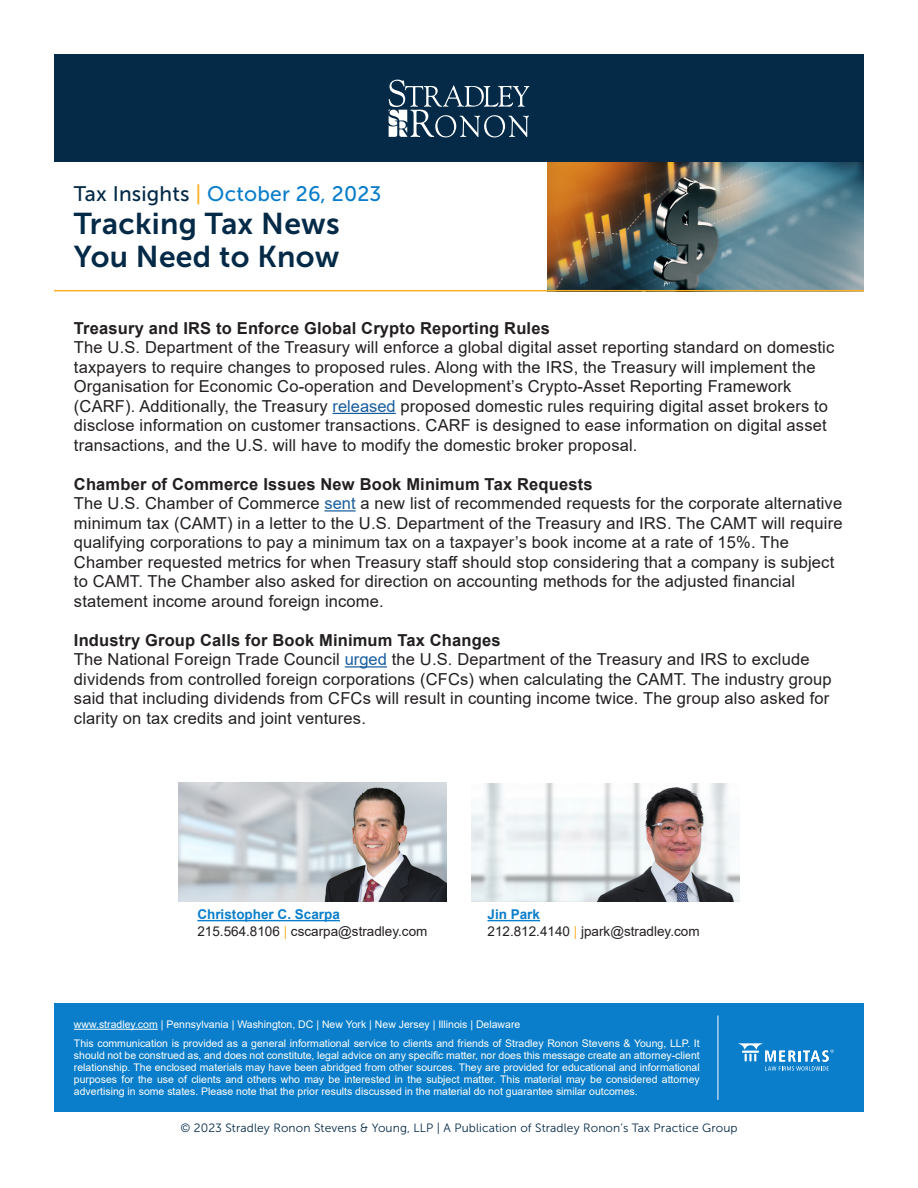
<style>
.page{position:relative;width:918px;height:1188px;background:#fff}
.page>*{position:absolute;margin:0;border:0;box-sizing:border-box;transform-origin:0 0}
.t1{font:30px/33px "Museo Sans 700";letter-spacing:.01em;color:#042a47}
.t2{font:21px "Museo Sans 500";letter-spacing:.01em;color:#0a7eca}
.Body_Text{font:16.5px/19.5px "Arial";letter-spacing:.01em;color:#231f20}
.t3{font:700 16.5px "Arial";letter-spacing:.01em;color:#231f20}
.t4{font:13.5px "Arial";color:#231f20}
.t5{font:700 13.5px "Arial";color:#0a7eca}
.t6{font:12px "Museo Sans 300";letter-spacing:.01em;color:#042a47}
.t7{font:10.5px/12px "Arial";color:#fff;text-align:justify}
.s1{color:#042a47}
.s2{color:#feb127}
.s3{color:#175d9e}
</style>
<div class="page">
<div style="left:54px;top:54px;width:810px;height:108px;background:#042a47"></div>
<svg style="left:389px;top:80px;width:140px;height:57px"></svg>
<div style="left:54px;top:1004px;width:810px;height:108px;background:#0a7eca"></div>
<hr style="left:333px;top:413px;width:63px;height:1px;background:#175d9e">
<hr style="left:325px;top:510px;width:31px;height:2px;background:#175d9e">
<hr style="left:345px;top:666px;width:42px;height:2px;background:#175d9e">
<img style="left:548px;top:162px;width:316px;height:128px">
<hr style="left:54px;top:290px;width:810px;height:1px;background:#feb127">
<hr style="left:74px;top:1029px;width:84px;height:1px;background:#fff">
<svg style="left:738px;top:1043px;width:96px;height:28px"></svg>
<hr style="left:718px;top:1016px;width:1px;height:84px;background:#fff">
<hr style="left:197px;top:920px;width:143px;height:1px;background:#0a7eca">
<img style="left:178px;top:783px;width:268px;height:118px">
<hr style="left:488px;top:920px;width:52px;height:1px;background:#0a7eca">
<img style="left:471px;top:784px;width:268px;height:117px">
<p class="t2" style="left:74px;top:183px;width:309px"><span class="s1">Tax Insights</span> <span class="s2">|</span> October 26, 2023</p>
<p class="t1" style="left:74px;top:208px;width:267px">Tracking Tax News<br>You Need to Know</p>
<p class="t3" style="left:74px;top:316px;width:477px">Treasury and IRS to Enforce Global Crypto Reporting Rules</p>
<p class="Body_Text" style="left:74px;top:338px;width:762px">The U.S. Department of the Treasury will enforce a global digital asset reporting standard on domestic taxpayers to require changes to proposed rules. Along with the IRS, the Treasury will implement the Organisation for Economic Co-operation and Development’s Crypto-Asset Reporting Framework (CARF). Additionally, the Treasury <span class="s3">released</span> proposed domestic rules requiring digital asset brokers to disclose information on customer transactions. CARF is designed to ease information on digital asset transactions, and the U.S. will have to modify the domestic broker proposal.</p>
<p class="t3" style="left:74px;top:472px;width:520px">Chamber of Commerce Issues New Book Minimum Tax Requests</p>
<p class="Body_Text" style="left:74px;top:494px;width:770px">The U.S. Chamber of Commerce <span class="s3">sent</span> a new list of recommended requests for the corporate alternative minimum tax (CAMT) in a letter to the U.S. Department of the Treasury and IRS. The CAMT will require qualifying corporations to pay a minimum tax on a taxpayer’s book income at a rate of 15%. The Chamber requested metrics for when Treasury staff should stop considering that a company is subject to CAMT. The Chamber also asked for direction on accounting methods for the adjusted financial statement income around foreign income.</p>
<p class="t3" style="left:74px;top:628px;width:428px">Industry Group Calls for Book Minimum Tax Changes</p>
<p class="Body_Text" style="left:74px;top:650px;width:759px">The National Foreign Trade Council <span class="s3">urged</span> the U.S. Department of the Treasury and IRS to exclude dividends from controlled foreign corporations (CFCs) when calculating the CAMT. The industry group said that including dividends from CFCs will result in counting income twice. The group also asked for clarity on tax credits and joint ventures.</p>
<p class="t5" style="left:197px;top:905px;width:144px">Christopher C. Scarpa</p>
<p class="t4" style="left:197px;top:922px;width:232px">215.564.8106 <span class="s2">|</span> cscarpa@stradley.com</p>
<p class="t5" style="left:488px;top:905px;width:54px">Jin Park</p>
<p class="t4" style="left:488px;top:922px;width:214px">212.812.4140 <span class="s2">|</span> jpark@stradley.com</p>
<p class="t7" style="left:74px;top:1018px;width:448px">www.stradley.com | Pennsylvania | Washington, DC | New York | New Jersey | Illinois | Delaware</p>
<p class="t7" style="left:74px;top:1037px;width:627px">This communication is provided as a general informational service to clients and friends of Stradley Ronon Stevens &amp; Young, LLP. It should not be construed as, and does not constitute, legal advice on any specific matter, nor does this message create an attorney-client relationship. The enclosed materials may have been abridged from other sources. They are provided for educational and informational purposes for the use of clients and others who may be interested in the subject matter. This material may be considered attorney advertising in some states. Please note that the prior results discussed in the material do not guarantee similar outcomes.</p>
<p class="t6" style="left:180px;top:1122px;width:559px">© 2023 Stradley Ronon Stevens &amp; Young, LLP | A Publication of Stradley Ronon’s Tax Practice Group</p>
</div>
